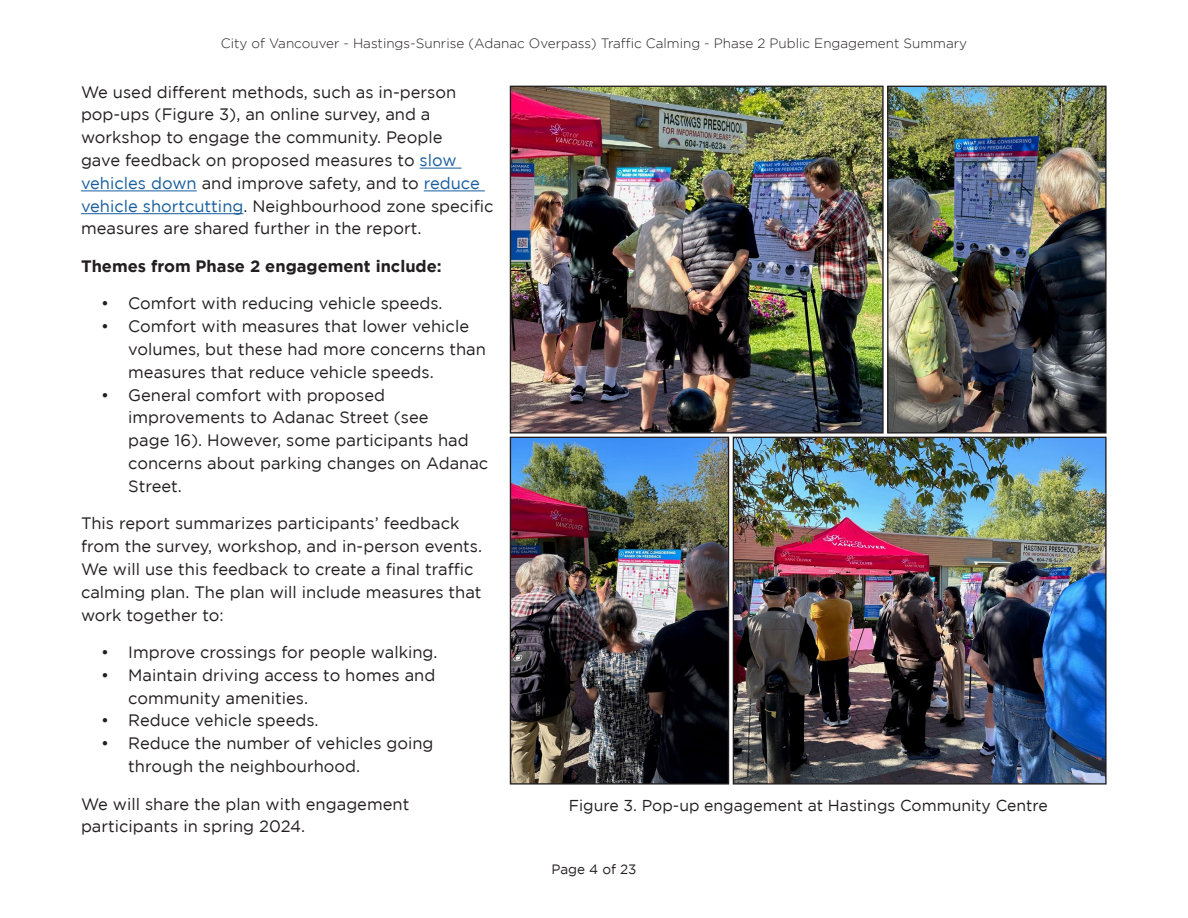
<style>
.page{position:relative;width:1188px;height:918px;background:#fff}
.page>*{position:absolute;margin:0;border:0;box-sizing:border-box;transform-origin:0 0}
.t1{font:16.5px/22.8px "Gotham";color:#231f20}
.t2{font:700 16.5px "Gotham";color:#231f20}
.t3{font:15.75px "Gotham";color:#231f20}
.t4{font:300 13.5px "Gotham";color:#231f20}
.t5{font:13.5px "Gotham";color:#231f20}
.s1{color:#175d9e}
</style>
<div class="page">
<img style="left:512px;top:439px;width:215px;height:344px">
<div style="left:510px;top:437px;width:219px;height:348px;border:1px solid #231f20"></div>
<img style="left:735px;top:439px;width:370px;height:344px">
<div style="left:733px;top:437px;width:374px;height:348px;border:1px solid #231f20"></div>
<img style="left:889px;top:88px;width:216px;height:344px">
<div style="left:887px;top:86px;width:220px;height:348px;border:1px solid #231f20"></div>
<img style="left:512px;top:88px;width:370px;height:344px">
<div style="left:510px;top:86px;width:374px;height:348px;border:1px solid #231f20"></div>
<hr style="left:420px;top:168px;width:42px;height:1px;background:#175d9e">
<hr style="left:81px;top:191px;width:116px;height:1px;background:#175d9e">
<hr style="left:424px;top:191px;width:61px;height:1px;background:#175d9e">
<hr style="left:81px;top:213px;width:162px;height:1px;background:#175d9e">
<p class="t4" style="left:221px;top:36px;width:748px">City of Vancouver - Hastings-Sunrise (Adanac Overpass) Traffic Calming - Phase 2 Public Engagement Summary</p>
<p class="t1" style="left:81px;top:80px;width:414px">We used different methods, such as in-person pop-ups (Figure 3), an online survey, and a workshop to engage the community. People<br>gave feedback on proposed measures to <span class="s1">slow vehicles down</span> and improve safety, and to <span class="s1">reduce vehicle shortcutting</span>. Neighbourhood zone specific measures are shared further in the report.</p>
<p class="t2" style="left:81px;top:257px;width:362px">Themes from Phase 2 engagement include:</p>
<p class="t1" style="left:101px;top:292px;width:340px">• Comfort with reducing vehicle speeds.</p>
<p class="t1" style="left:128px;top:315px;width:359px;text-indent:-27px">• Comfort with measures that lower vehicle volumes, but these had more concerns than measures that reduce vehicle speeds.</p>
<p class="t1" style="left:128px;top:383px;width:362px;text-indent:-27px">• General comfort with proposed improvements to Adanac Street (see<br>page 16). However, some participants had concerns about parking changes on Adanac<br>Street.</p>
<p class="t1" style="left:81px;top:512px;width:402px">This report summarizes participants’ feedback from the survey, workshop, and in-person events.<br>We will use this feedback to create a final traffic calming plan. The plan will include measures that work together to:</p>
<p class="t1" style="left:101px;top:641px;width:335px">• Improve crossings for people walking.</p>
<p class="t1" style="left:128px;top:663px;width:309px;text-indent:-27px">• Maintain driving access to homes and community amenities.</p>
<p class="t1" style="left:101px;top:709px;width:216px">• Reduce vehicle speeds.</p>
<p class="t1" style="left:128px;top:732px;width:307px;text-indent:-27px">• Reduce the number of vehicles going through the neighbourhood.</p>
<p class="t1" style="left:81px;top:792px;width:330px">We will share the plan with engagement participants in spring 2024.</p>
<p class="t3" style="left:569px;top:797px;width:481px">Figure 3. Pop-up engagement at Hastings Community Centre</p>
<p class="t5" style="left:552px;top:862px;width:86px">Page 4 of 23</p>
</div>
